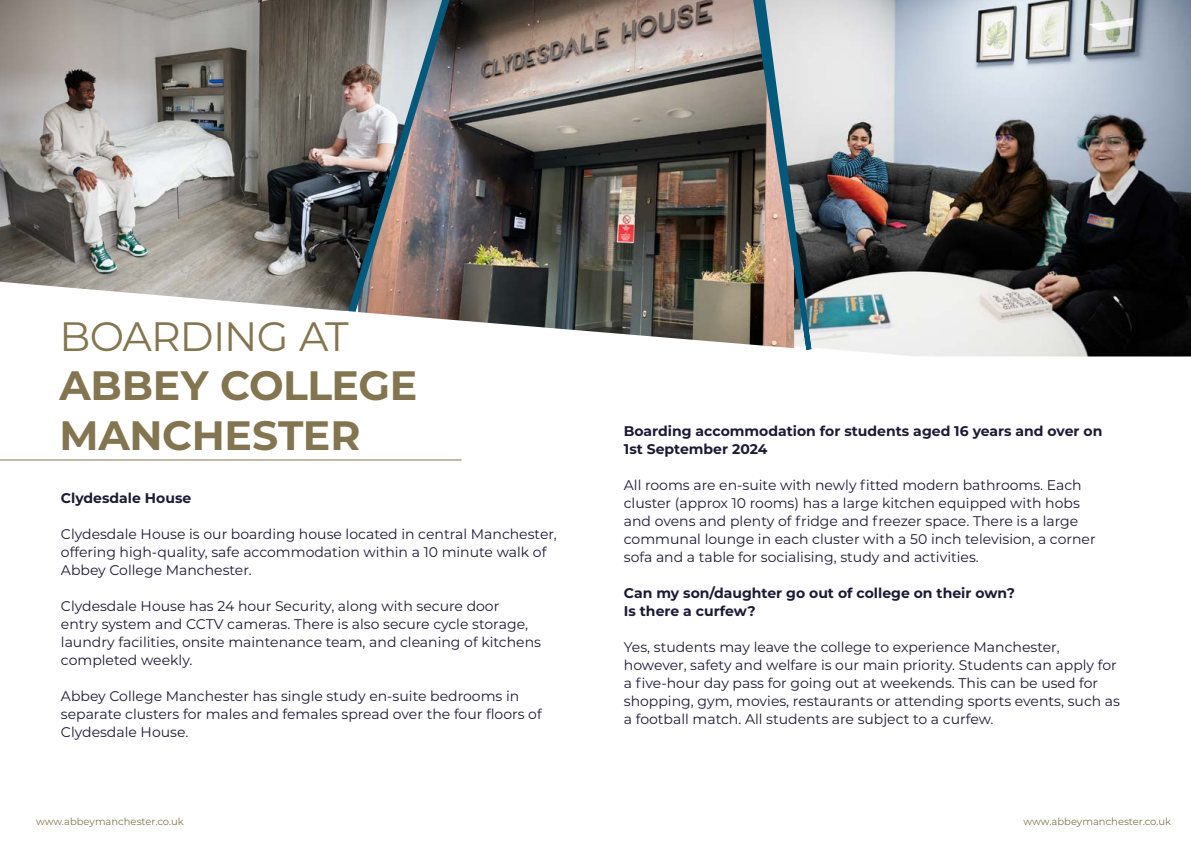
<style>
.page{position:relative;width:1191px;height:842px;background:#fff}
.page>*{position:absolute;margin:0;border:0;box-sizing:border-box;transform-origin:0 0}
.t1{font:700 41px/49.2px "Montserrat";letter-spacing:-.01em;color:#837550}
.t2{font:41px "Montserrat";letter-spacing:-.02em;color:#837550}
.t3{font:14px/18px "Montserrat";color:#1c1a34}
.t4{font:700 14px/18px "Montserrat";color:#1c1a34}
.t5{font:10px "Montserrat";color:#837550}
</style>
<div class="page">
<img style="left:882px;top:0;width:309px;height:356px">
<img style="left:358px;top:0;width:389px;height:345px">
<img style="left:0;top:0;width:348px;height:311px">
<img style="left:348px;top:0;width:101px;height:312px">
<img style="left:747px;top:0;width:135px;height:353px">
<hr style="left:0;top:459px;width:461px;height:1px;background:#837550">
<h1 class="t2" style="left:59px;top:317px;width:291px">BOARDING AT</h1>
<h1 class="t1" style="left:59px;top:363px;width:359px">ABBEY COLLEGE<br>MANCHESTER</h1>
<p class="t4" style="left:61px;top:489px;width:132px">Clydesdale House</p>
<p class="t3" style="left:61px;top:525px;width:497px">Clydesdale House is our boarding house located in central Manchester, offering high-quality, safe accommodation within a 10 minute walk of<br>Abbey College Manchester.</p>
<p class="t3" style="left:61px;top:597px;width:481px">Clydesdale House has 24 hour Security, along with secure door<br>entry system and CCTV cameras. There is also secure cycle storage, laundry facilities, onsite maintenance team, and cleaning of kitchens completed weekly.</p>
<p class="t3" style="left:61px;top:687px;width:482px">Abbey College Manchester has single study en-suite bedrooms in separate clusters for males and females spread over the four floors of<br>Clydesdale House.</p>
<p class="t4" style="left:624px;top:422px;width:480px">Boarding accommodation for students aged 16 years and over on<br>1st September 2024</p>
<p class="t3" style="left:624px;top:476px;width:473px">All rooms are en-suite with newly fitted modern bathrooms. Each cluster (approx 10 rooms) has a large kitchen equipped with hobs and ovens and plenty of fridge and freezer space. There is a large communal lounge in each cluster with a 50 inch television, a corner sofa and a table for socialising, study and activities.</p>
<p class="t4" style="left:624px;top:584px;width:392px">Can my son/daughter go out of college on their own?<br>Is there a curfew?</p>
<p class="t3" style="left:624px;top:638px;width:498px">Yes, students may leave the college to experience Manchester, however, safety and welfare is our main priority. Students can apply for a five-hour day pass for going out at weekends. This can be used for shopping, gym, movies, restaurants or attending sports events, such as a football match. All students are subject to a curfew.</p>
<p class="t5" style="left:36px;top:817px;width:149px">www.abbeymanchester.co.uk</p>
<p class="t5" style="left:1023px;top:817px;width:149px">www.abbeymanchester.co.uk</p>
</div>
